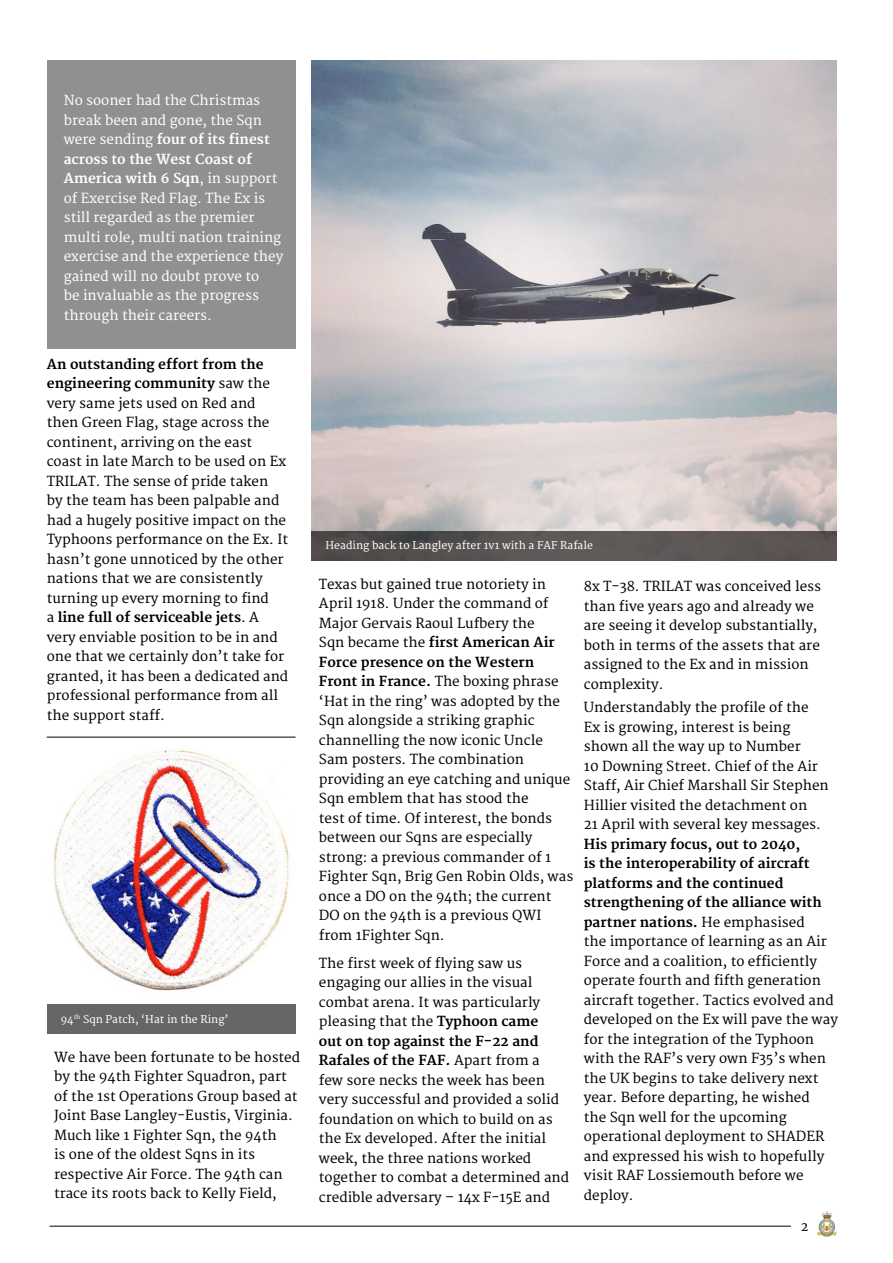
<style>
.page{position:relative;width:893px;height:1263px;background:#fff}
.page>*{position:absolute;margin:0;border:0;box-sizing:border-box;transform-origin:0 0}
.t1{font:13.5px/19.5px "Merriweather";color:#000}
.t2{font:13.5px/19.5px "Merriweather";color:#fff}
.t3{font:12.75px "Merriweather";color:#000}
.t4{font:10.5px "Merriweather";color:#fff}
.s1{font-weight:700}
</style>
<div class="page">
<hr style="left:50px;top:1226px;width:741px;height:1px;background:#000">
<img style="left:817px;top:1211px;width:19px;height:26px">
<div style="left:47px;top:61px;width:249px;height:288px;background:#8e9092"></div>
<img style="left:53px;top:749px;width:237px;height:242px">
<div style="left:47px;top:1004px;width:249px;height:30px;background:#666"></div>
<hr style="left:47px;top:737px;width:249px;height:1px;background:#000">
<img style="left:311px;top:61px;width:526px;height:470px">
<svg style="left:311px;top:531px;width:526px;height:30px;background:#575252"></svg>
<p class="t2" style="left:64px;top:91px;width:221px">No sooner had the Christmas break been and gone, the Sqn were sending <span class="s1">four of its finest across to the West Coast of<br>America with 6 Sqn</span>, in support of Exercise Red Flag. The Ex is still regarded as the premier multi role, multi nation training exercise and the experience they gained will no doubt prove to<br>be invaluable as the progress through their careers.</p>
<p class="t1" style="left:47px;top:355px;width:243px"><span class="s1">An outstanding effort from the engineering community</span> saw the very same jets used on Red and then Green Flag, stage across the continent, arriving on the east coast in late March to be used on Ex<br>TRILAT. The sense of pride taken<br>by the team has been palpable and had a hugely positive impact on the<br>Typhoons performance on the Ex. It hasn’t gone unnoticed by the other nations that we are consistently turning up every morning to find<br>a <span class="s1">line full of serviceable jets</span>. A very enviable position to be in and one that we certainly don’t take for granted, it has been a dedicated and professional performance from all the support staff.</p>
<p class="t4" style="left:61px;top:1013px;width:169px">94<sup>th</sup> Sqn Patch, ‘Hat in the Ring’</p>
<p class="t1" style="left:54px;top:1048px;width:248px">We have been fortunate to be hosted by the 94th Fighter Squadron, part of the 1st Operations Group based at Joint Base Langley-Eustis, Virginia.<br>Much like 1 Fighter Sqn, the 94th<br>is one of the oldest Sqns in its respective Air Force. The 94th can trace its roots back to Kelly Field,</p>
<p class="t4" style="left:325px;top:540px;width:269px">Heading back to Langley after 1v1 with a FAF Rafale</p>
<p class="t1" style="left:319px;top:575px;width:256px">Texas but gained true notoriety in<br>April 1918. Under the command of<br>Major Gervais Raoul Lufbery the<br>Sqn became the <span class="s1">first American Air<br>Force presence on the Western<br>Front in France.</span> The boxing phrase ‘Hat in the ring’ was adopted by the<br>Sqn alongside a striking graphic channelling the now iconic Uncle<br>Sam posters. The combination providing an eye catching and unique<br>Sqn emblem that has stood the<br>test of time. Of interest, the bonds between our Sqns are especially strong: a previous commander of 1<br>Fighter Sqn, Brig Gen Robin Olds, was once a DO on the 94th; the current<br>DO on the 94th is a previous QWI from 1Fighter Sqn.</p>
<p class="t1" style="left:319px;top:954px;width:252px">The first week of flying saw us engaging our allies in the visual combat arena. It was particularly pleasing that the <span class="s1">Typhoon came<br>out on top against the F-22 and<br>Rafales of the FAF.</span> Apart from a<br>few sore necks the week has been very successful and provided a solid foundation on which to build on as the Ex developed. After the initial week, the three nations worked together to combat a determined and credible adversary – 14x F-15E and</p>
<p class="t1" style="left:584px;top:577px;width:239px">8x T-38. TRILAT was conceived less than five years ago and already we are seeing it develop substantially, both in terms of the assets that are assigned to the Ex and in mission complexity.</p>
<p class="t1" style="left:584px;top:698px;width:246px">Understandably the profile of the<br>Ex is growing, interest is being shown all the way up to Number<br>10 Downing Street. Chief of the Air Staff, Air Chief Marshall Sir Stephen Hillier visited the detachment on<br>21 April with several key messages.</p>
<p class="t1" style="left:584px;top:835px;width:256px"><span class="s1">His primary focus, out to 2040,<br>is the interoperability of aircraft platforms and the continued strengthening of the alliance with partner nations.</span> He emphasised<br>the importance of learning as an Air<br>Force and a coalition, to efficiently operate fourth and fifth generation aircraft together. Tactics evolved and developed on the Ex will pave the way for the integration of the Typhoon with the RAF’s very own F35’s when the UK begins to take delivery next year. Before departing, he wished<br>the Sqn well for the upcoming operational deployment to SHADER and expressed his wish to hopefully visit RAF Lossiemouth before we deploy.</p>
<p class="t3" style="left:801px;top:1219px;width:9px">2</p>
</div>
